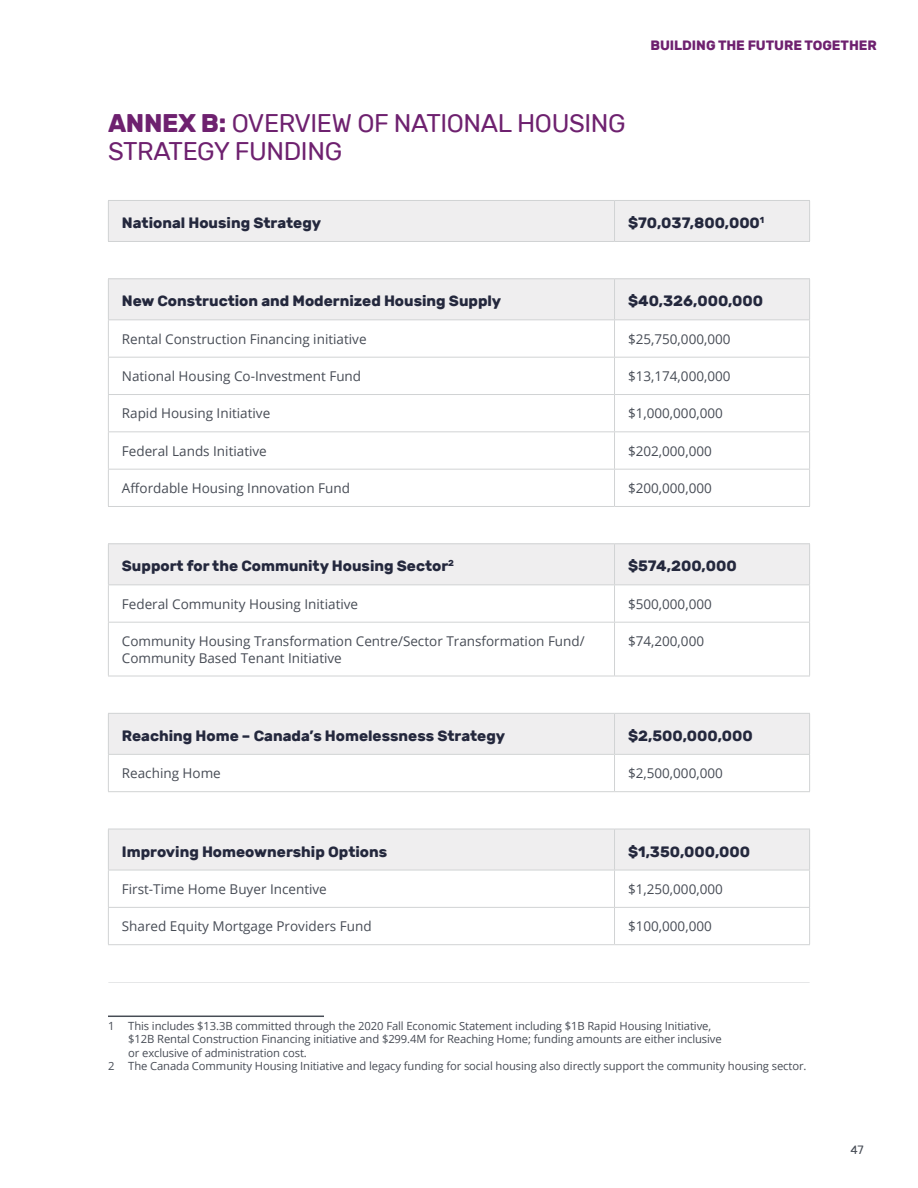
<style>
.page{position:relative;width:918px;height:1188px;background:#fff}
.page>*{position:absolute;margin:0;border:0;box-sizing:border-box;transform-origin:0 0}
.t1{font:25.5px/28.5px "Rubik";letter-spacing:-.015em;color:#6e216f}
.t2{font:700 15px "Rubik";color:#24283d}
.t3{font:13.5px/16.5px "Open Sans";color:#474c55}
.t4{font:700 13.5px "Rubik";letter-spacing:-.005em;color:#6e216f}
.t5{font:12px "Rubik";color:#474c55}
.t6{font:11.25px/13.5px "Open Sans";letter-spacing:-.01em;color:#474c55}
.s1{font-weight:700}
</style>
<div class="page">
<hr style="left:108px;top:1016px;width:216px;height:1px;background:#474c55">
<hr style="left:108px;top:982px;width:507px;height:1px;background:#d1d3d4">
<hr style="left:615px;top:982px;width:195px;height:1px;background:#d1d3d4">
<div style="left:108px;top:200px;width:507px;height:41px;background:#efeeef"></div>
<div style="left:615px;top:200px;width:195px;height:41px;background:#efeeef"></div>
<hr style="left:614px;top:201px;width:1px;height:40px;background:#d1d3d4">
<hr style="left:108px;top:241px;width:507px;height:1px;background:#d1d3d4">
<hr style="left:615px;top:241px;width:195px;height:1px;background:#d1d3d4">
<hr style="left:108px;top:200px;width:507px;height:1px;background:#d1d3d4">
<hr style="left:108px;top:201px;width:1px;height:40px;background:#d1d3d4">
<hr style="left:615px;top:200px;width:195px;height:1px;background:#d1d3d4">
<hr style="left:809px;top:201px;width:1px;height:40px;background:#d1d3d4">
<div style="left:108px;top:279px;width:507px;height:41px;background:#efeeef"></div>
<div style="left:615px;top:279px;width:195px;height:41px;background:#efeeef"></div>
<hr style="left:614px;top:279px;width:1px;height:40px;background:#d1d3d4">
<hr style="left:108px;top:319px;width:507px;height:1px;background:#d1d3d4">
<hr style="left:615px;top:319px;width:195px;height:1px;background:#d1d3d4">
<hr style="left:614px;top:320px;width:1px;height:37px;background:#d1d3d4">
<hr style="left:108px;top:357px;width:507px;height:1px;background:#d1d3d4">
<hr style="left:615px;top:357px;width:195px;height:1px;background:#d1d3d4">
<hr style="left:614px;top:358px;width:1px;height:36px;background:#d1d3d4">
<hr style="left:108px;top:394px;width:507px;height:1px;background:#d1d3d4">
<hr style="left:615px;top:394px;width:195px;height:1px;background:#d1d3d4">
<hr style="left:614px;top:395px;width:1px;height:36px;background:#d1d3d4">
<hr style="left:108px;top:431px;width:507px;height:1px;background:#d1d3d4">
<hr style="left:615px;top:431px;width:195px;height:1px;background:#d1d3d4">
<hr style="left:614px;top:432px;width:1px;height:37px;background:#d1d3d4">
<hr style="left:108px;top:469px;width:507px;height:1px;background:#d1d3d4">
<hr style="left:615px;top:469px;width:195px;height:1px;background:#d1d3d4">
<hr style="left:614px;top:470px;width:1px;height:36px;background:#d1d3d4">
<hr style="left:108px;top:506px;width:507px;height:1px;background:#d1d3d4">
<hr style="left:615px;top:506px;width:195px;height:1px;background:#d1d3d4">
<hr style="left:108px;top:278px;width:507px;height:1px;background:#d1d3d4">
<hr style="left:108px;top:279px;width:1px;height:40px;background:#d1d3d4">
<hr style="left:615px;top:278px;width:195px;height:1px;background:#d1d3d4">
<hr style="left:809px;top:279px;width:1px;height:40px;background:#d1d3d4">
<hr style="left:108px;top:320px;width:1px;height:37px;background:#d1d3d4">
<hr style="left:809px;top:320px;width:1px;height:37px;background:#d1d3d4">
<hr style="left:108px;top:358px;width:1px;height:36px;background:#d1d3d4">
<hr style="left:809px;top:358px;width:1px;height:36px;background:#d1d3d4">
<hr style="left:108px;top:395px;width:1px;height:36px;background:#d1d3d4">
<hr style="left:809px;top:395px;width:1px;height:36px;background:#d1d3d4">
<hr style="left:108px;top:432px;width:1px;height:37px;background:#d1d3d4">
<hr style="left:809px;top:432px;width:1px;height:37px;background:#d1d3d4">
<hr style="left:108px;top:470px;width:1px;height:36px;background:#d1d3d4">
<hr style="left:809px;top:470px;width:1px;height:36px;background:#d1d3d4">
<div style="left:108px;top:544px;width:507px;height:41px;background:#efeeef"></div>
<div style="left:615px;top:544px;width:195px;height:41px;background:#efeeef"></div>
<hr style="left:614px;top:544px;width:1px;height:40px;background:#d1d3d4">
<hr style="left:108px;top:584px;width:507px;height:1px;background:#d1d3d4">
<hr style="left:615px;top:584px;width:195px;height:1px;background:#d1d3d4">
<hr style="left:614px;top:585px;width:1px;height:37px;background:#d1d3d4">
<hr style="left:108px;top:622px;width:507px;height:1px;background:#d1d3d4">
<hr style="left:615px;top:622px;width:195px;height:1px;background:#d1d3d4">
<hr style="left:614px;top:623px;width:1px;height:53px;background:#d1d3d4">
<hr style="left:108px;top:676px;width:507px;height:1px;background:#d1d3d4">
<hr style="left:615px;top:676px;width:195px;height:1px;background:#d1d3d4">
<hr style="left:108px;top:543px;width:507px;height:1px;background:#d1d3d4">
<hr style="left:108px;top:544px;width:1px;height:40px;background:#d1d3d4">
<hr style="left:615px;top:543px;width:195px;height:1px;background:#d1d3d4">
<hr style="left:809px;top:544px;width:1px;height:40px;background:#d1d3d4">
<hr style="left:108px;top:585px;width:1px;height:37px;background:#d1d3d4">
<hr style="left:809px;top:585px;width:1px;height:37px;background:#d1d3d4">
<hr style="left:108px;top:623px;width:1px;height:53px;background:#d1d3d4">
<hr style="left:809px;top:623px;width:1px;height:53px;background:#d1d3d4">
<div style="left:108px;top:713px;width:507px;height:41px;background:#efeeef"></div>
<div style="left:615px;top:713px;width:195px;height:41px;background:#efeeef"></div>
<hr style="left:614px;top:714px;width:1px;height:40px;background:#d1d3d4">
<hr style="left:108px;top:754px;width:507px;height:1px;background:#d1d3d4">
<hr style="left:615px;top:754px;width:195px;height:1px;background:#d1d3d4">
<hr style="left:614px;top:755px;width:1px;height:36px;background:#d1d3d4">
<hr style="left:108px;top:791px;width:507px;height:1px;background:#d1d3d4">
<hr style="left:615px;top:791px;width:195px;height:1px;background:#d1d3d4">
<hr style="left:108px;top:713px;width:507px;height:1px;background:#d1d3d4">
<hr style="left:108px;top:714px;width:1px;height:40px;background:#d1d3d4">
<hr style="left:615px;top:713px;width:195px;height:1px;background:#d1d3d4">
<hr style="left:809px;top:714px;width:1px;height:40px;background:#d1d3d4">
<hr style="left:108px;top:755px;width:1px;height:36px;background:#d1d3d4">
<hr style="left:809px;top:755px;width:1px;height:36px;background:#d1d3d4">
<div style="left:108px;top:829px;width:507px;height:41px;background:#efeeef"></div>
<div style="left:615px;top:829px;width:195px;height:41px;background:#efeeef"></div>
<hr style="left:614px;top:829px;width:1px;height:41px;background:#d1d3d4">
<hr style="left:108px;top:870px;width:507px;height:1px;background:#d1d3d4">
<hr style="left:615px;top:870px;width:195px;height:1px;background:#d1d3d4">
<hr style="left:614px;top:870px;width:1px;height:37px;background:#d1d3d4">
<hr style="left:108px;top:907px;width:507px;height:1px;background:#d1d3d4">
<hr style="left:615px;top:907px;width:195px;height:1px;background:#d1d3d4">
<hr style="left:614px;top:908px;width:1px;height:36px;background:#d1d3d4">
<hr style="left:108px;top:829px;width:507px;height:1px;background:#d1d3d4">
<hr style="left:108px;top:829px;width:1px;height:41px;background:#d1d3d4">
<hr style="left:615px;top:829px;width:195px;height:1px;background:#d1d3d4">
<hr style="left:809px;top:829px;width:1px;height:41px;background:#d1d3d4">
<hr style="left:108px;top:870px;width:1px;height:37px;background:#d1d3d4">
<hr style="left:809px;top:870px;width:1px;height:37px;background:#d1d3d4">
<hr style="left:108px;top:908px;width:1px;height:36px;background:#d1d3d4">
<hr style="left:809px;top:908px;width:1px;height:36px;background:#d1d3d4">
<hr style="left:108px;top:944px;width:507px;height:1px;background:#d1d3d4">
<hr style="left:615px;top:944px;width:195px;height:1px;background:#d1d3d4">
<h2 class="t1" style="left:108px;top:109px;width:519px"><span class="s1">ANNEX B:</span> OVERVIEW OF NATIONAL HOUSING<br>STRATEGY FUNDING</h2>
<p class="t4" style="left:650px;top:38px;width:228px">BUILDING THE FUTURE TOGETHER</p>
<p class="t2" style="left:122px;top:214px;width:201px">National Housing Strategy</p>
<p class="t2" style="left:628px;top:214px;width:138px">$70,037,800,000<sup>1</sup></p>
<p class="t2" style="left:122px;top:292px;width:381px">New Construction and Modernized Housing Supply</p>
<p class="t2" style="left:628px;top:292px;width:137px">$40,326,000,000</p>
<p class="t3" style="left:122px;top:330px;width:246px">Rental Construction Financing initiative</p>
<p class="t3" style="left:628px;top:330px;width:104px">$25,750,000,000</p>
<p class="t3" style="left:122px;top:368px;width:241px">National Housing Co-Investment Fund</p>
<p class="t3" style="left:628px;top:368px;width:104px">$13,174,000,000</p>
<p class="t3" style="left:122px;top:405px;width:150px">Rapid Housing Initiative</p>
<p class="t3" style="left:628px;top:405px;width:96px">$1,000,000,000</p>
<p class="t3" style="left:122px;top:442px;width:147px">Federal Lands Initiative</p>
<p class="t3" style="left:628px;top:442px;width:85px">$202,000,000</p>
<p class="t3" style="left:122px;top:479px;width:230px">Affordable Housing Innovation Fund</p>
<p class="t3" style="left:628px;top:479px;width:85px">$200,000,000</p>
<p class="t2" style="left:122px;top:557px;width:334px">Support for the Community Housing Sector<sup>2</sup></p>
<p class="t2" style="left:628px;top:557px;width:110px">$574,200,000</p>
<p class="t3" style="left:122px;top:595px;width:238px">Federal Community Housing Initiative</p>
<p class="t3" style="left:628px;top:595px;width:85px">$500,000,000</p>
<p class="t3" style="left:122px;top:633px;width:464px">Community Housing Transformation Centre/Sector Transformation Fund/<br>Community Based Tenant Initiative</p>
<p class="t3" style="left:628px;top:633px;width:78px">$74,200,000</p>
<p class="t2" style="left:122px;top:727px;width:385px">Reaching Home – Canada’s Homelessness Strategy</p>
<p class="t2" style="left:628px;top:727px;width:126px">$2,500,000,000</p>
<p class="t3" style="left:122px;top:765px;width:100px">Reaching Home</p>
<p class="t3" style="left:628px;top:765px;width:96px">$2,500,000,000</p>
<p class="t2" style="left:122px;top:843px;width:267px">Improving Homeownership Options</p>
<p class="t2" style="left:628px;top:843px;width:124px">$1,350,000,000</p>
<p class="t3" style="left:122px;top:880px;width:207px">First-Time Home Buyer Incentive</p>
<p class="t3" style="left:628px;top:880px;width:96px">$1,250,000,000</p>
<p class="t3" style="left:122px;top:918px;width:251px">Shared Equity Mortgage Providers Fund</p>
<p class="t3" style="left:628px;top:918px;width:85px">$100,000,000</p>
<p class="t6" style="left:108px;top:1019px;width:8px">1</p>
<p class="t6" style="left:108px;top:1059px;width:8px">2</p>
<p class="t6" style="left:128px;top:1019px;width:595px">This includes $13.3B committed through the 2020 Fall Economic Statement including $1B Rapid Housing Initiative, $12B Rental Construction Financing initiative and $299.4M for Reaching Home; funding amounts are either inclusive or exclusive of administration cost.</p>
<p class="t6" style="left:128px;top:1059px;width:680px">The Canada Community Housing Initiative and legacy funding for social housing also directly support the community housing sector.</p>
<p class="t5" style="left:850px;top:1143px;width:15px">47</p>
</div>
